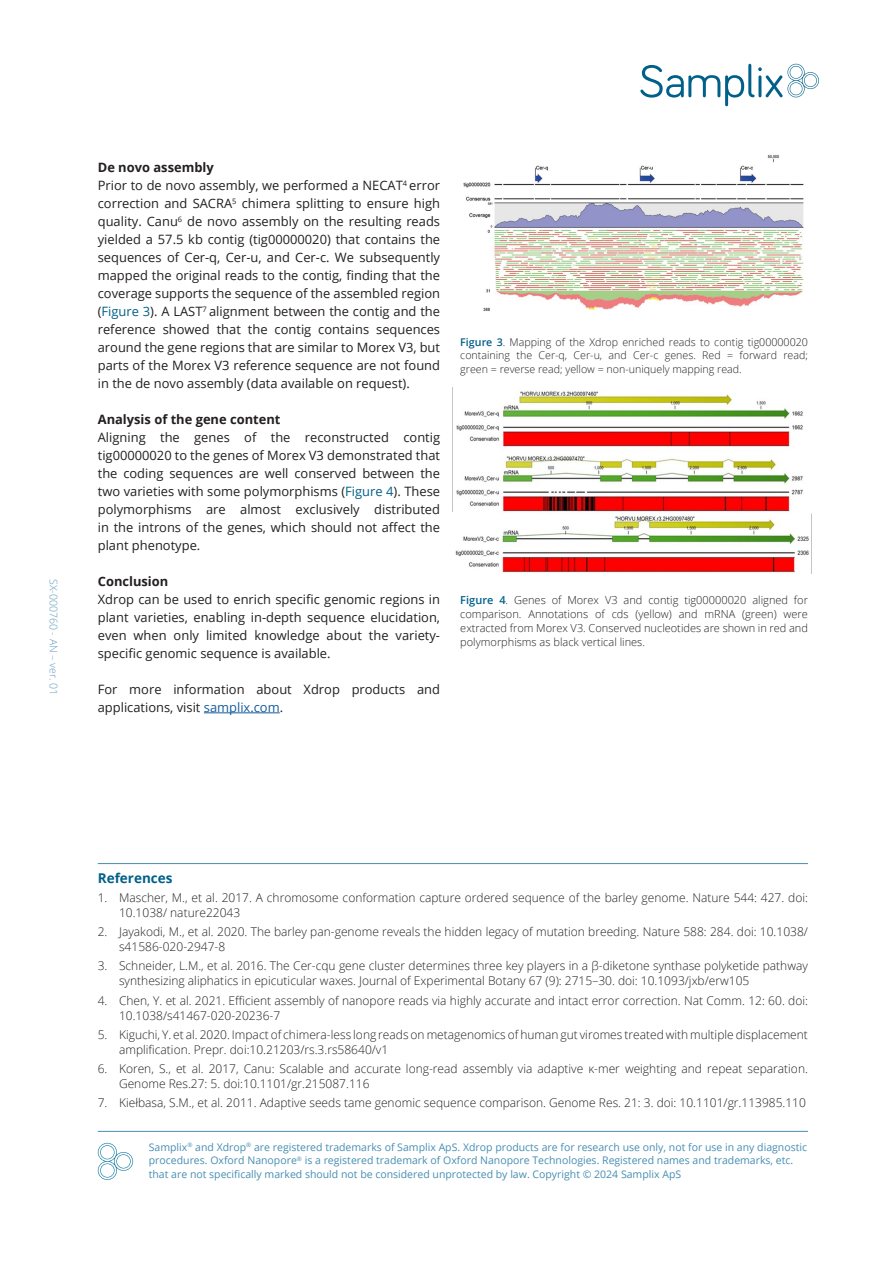
<style>
.page{position:relative;width:893px;height:1263px;background:#fff}
.page>*{position:absolute;margin:0;border:0;box-sizing:border-box;transform-origin:0 0}
.Reference_heading{font:700 13.5px "Open Sans";color:#006089}
.Body_text{font:12.9px/18px "Open Sans";color:#231f20;text-align:justify}
.Body_text-2{font:700 12.9px "Open Sans";color:#231f20}
.t1{font:300 12px/15px "Open Sans";color:#231f20}
.Illustration_txt{font:300 10.95px/14.1px "Open Sans";color:#231f20;text-align:justify}
.Illustration_txt-2{font:300 10.65px/13.6px "Open Sans";color:#231f20;text-align:justify}
.Trademarks{font:10.5px/13.5px "Open Sans";color:#468eb2}
.Documentnumber{font:300 10.5px "Open Sans";color:#619cbd}
.s1{color:#006089}
.s2{color:#175d9e}
.s3{font-weight:600;color:#006089}
</style>
<div class="page">
<svg style="left:640px;top:64px;width:179px;height:42px"></svg>
<svg style="left:98px;top:1143px;width:35px;height:37px"></svg>
<hr style="left:98px;top:1131px;width:710px;height:1px;background:#468eb2">
<hr style="left:98px;top:863px;width:710px;height:1px;background:#468eb2">
<hr style="left:204px;top:712px;width:76px;height:1px;background:#175d9e">
<img style="left:463px;top:155px;width:341px;height:156px">
<img style="left:455px;top:391px;width:354px;height:182px">
<p class="Documentnumber" style="left:61px;top:579px;width:118px;rotate:90deg">SX-000760 - AN – ver. 01</p>
<p class="Body_text-2" style="left:98px;top:158px;width:118px">De novo assembly</p>
<p class="Body_text" style="left:98px;top:176px;width:344px">Prior to de novo assembly, we performed a NECAT<sup>4</sup> error correction and SACRA<sup>5</sup> chimera splitting to ensure high quality. Canu<sup>6</sup> de novo assembly on the resulting reads yielded a 57.5 kb contig (tig00000020) that contains the sequences of Cer-q, Cer-u, and Cer-c. We subsequently mapped the original reads to the contig, finding that the coverage supports the sequence of the assembled region (<span class="s1">Figure 3</span>). A LAST<sup>7</sup> alignment between the contig and the reference showed that the contig contains sequences around the gene regions that are similar to Morex V3, but parts of the Morex V3 reference sequence are not found in the de novo assembly (data available on request).</p>
<p class="Body_text-2" style="left:98px;top:410px;width:184px">Analysis of the gene content</p>
<p class="Body_text" style="left:98px;top:428px;width:344px">Aligning the genes of the reconstructed contig tig00000020 to the genes of Morex V3 demonstrated that the coding sequences are well conserved between the two varieties with some polymorphisms (<span class="s1">Figure 4</span>). These polymorphisms are almost exclusively distributed in the introns of the genes, which should not affect the plant phenotype.</p>
<p class="Body_text-2" style="left:98px;top:572px;width:72px">Conclusion</p>
<p class="Body_text" style="left:98px;top:590px;width:344px">Xdrop can be used to enrich specific genomic regions in plant varieties, enabling in-depth sequence elucidation, even when only limited knowledge about the variety&shy;specific genomic sequence is available.</p>
<p class="Body_text" style="left:98px;top:680px;width:344px">For more information about Xdrop products and applications, visit <span class="s2">samplix.com</span>.</p>
<p class="Illustration_txt-2" style="left:460px;top:335px;width:349px"><span class="s3">Figure 3</span>. Mapping of the Xdrop enriched reads to contig tig00000020 containing the Cer-q, Cer-u, and Cer-c genes. Red = forward read; green = reverse read; yellow = non-uniquely mapping read.</p>
<p class="Illustration_txt" style="left:460px;top:593px;width:349px"><span class="s3">Figure 4</span>. Genes of Morex V3 and contig tig00000020 aligned for comparison. Annotations of cds (yellow) and mRNA (green) were extracted from Morex V3. Conserved nucleotides are shown in red and polymorphisms as black vertical lines.</p>
<p class="Reference_heading" style="left:98px;top:868px;width:76px">References</p>
<p class="t1" style="left:119px;top:890px;width:690px;text-indent:-21px">1. Mascher, M., et al. 2017. A chromosome conformation capture ordered sequence of the barley genome. Nature 544: 427. doi:<br>10.1038/ nature22043</p>
<p class="t1" style="left:119px;top:924px;width:690px;text-indent:-21px">2. Jayakodi, M., et al. 2020. The barley pan-genome reveals the hidden legacy of mutation breeding. Nature 588: 284. doi: 10.1038/ s41586-020-2947-8</p>
<p class="t1" style="left:119px;top:958px;width:690px;text-indent:-21px">3. Schneider, L.M., et al. 2016. The Cer-cqu gene cluster determines three key players in a β-diketone synthase polyketide pathway synthesizing aliphatics in epicuticular waxes. Journal of Experimental Botany 67 (9): 2715–30. doi: 10.1093/jxb/erw105</p>
<p class="t1" style="left:119px;top:992px;width:690px;text-indent:-21px">4. Chen, Y. et al. 2021. Efficient assembly of nanopore reads via highly accurate and intact error correction. Nat Comm. 12: 60. doi:<br>10.1038/s41467-020-20236-7</p>
<p class="t1" style="left:119px;top:1027px;width:690px;text-indent:-21px">5. Kiguchi, Y. et al. 2020. Impact of chimera-less long reads on metagenomics of human gut viromes treated with multiple displacement amplification. Prepr. doi:10.21203/rs.3.rs58640/v1</p>
<p class="t1" style="left:119px;top:1061px;width:690px;text-indent:-21px">6. Koren, S., et al. 2017, Canu: Scalable and accurate long-read assembly via adaptive κ-mer weighting and repeat separation.<br>Genome Res.27: 5. doi:10.1101/gr.215087.116</p>
<p class="t1" style="left:98px;top:1095px;width:710px">7. Kiełbasa, S.M., et al. 2011. Adaptive seeds tame genomic sequence comparison. Genome Res. 21: 3. doi: 10.1101/gr.113985.110</p>
<p class="Trademarks" style="left:149px;top:1140px;width:660px">Samplix<sup>®</sup> and Xdrop<sup>®</sup> are registered trademarks of Samplix ApS. Xdrop products are for research use only, not for use in any diagnostic procedures. Oxford Nanopore<sup>®</sup> is a registered trademark of Oxford Nanopore Technologies. Registered names and trademarks, etc. that are not specifically marked should not be considered unprotected by law. Copyright © 2024 Samplix ApS</p>
</div>
